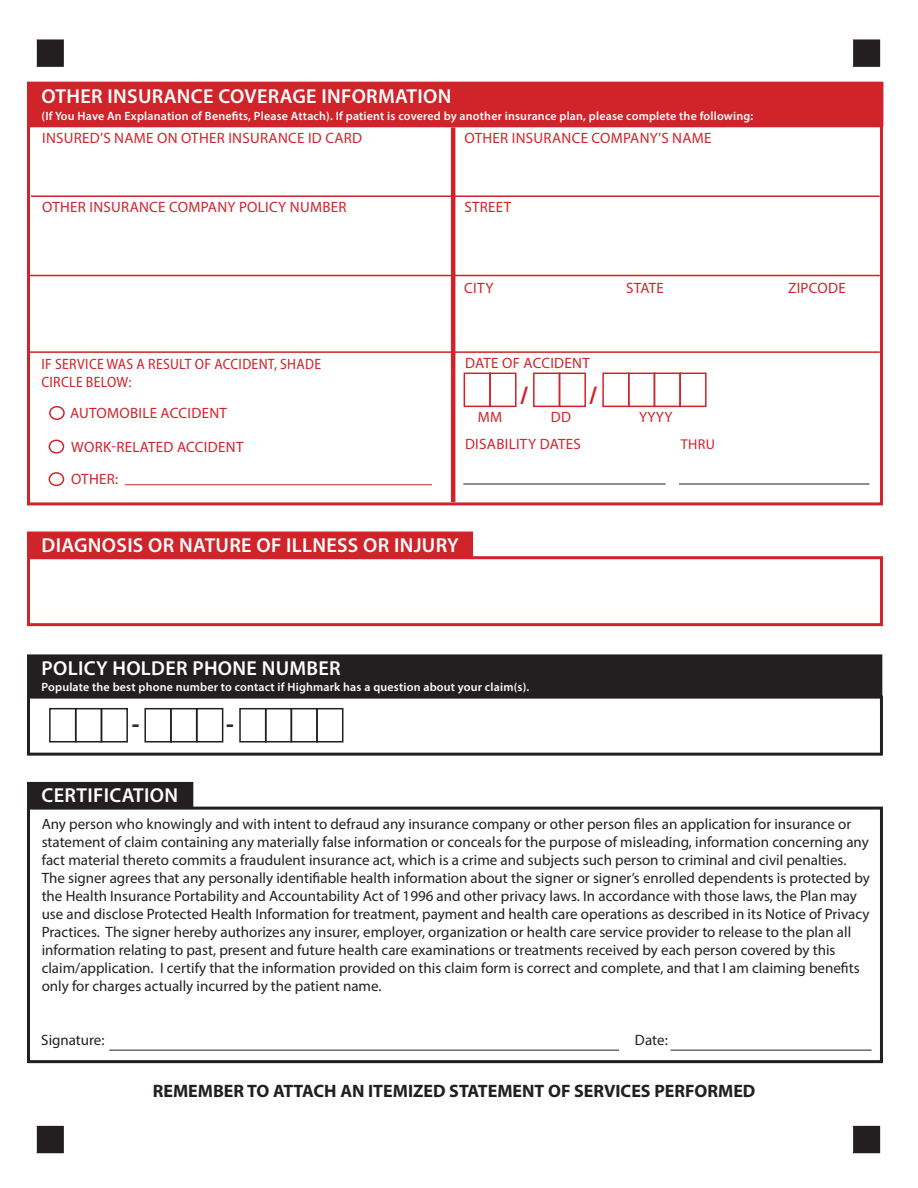
<style>
.page{position:relative;width:918px;height:1188px;background:#fff}
.page>*{position:absolute;margin:0;border:0;box-sizing:border-box;transform-origin:0 0}
.t1{font:700 24px "Myriad Pro";color:#231f20}
.t2{font:700 24px "Myriad Pro";color:#d1232a}
.t3{font:600 20.25px "Myriad Pro";letter-spacing:.015em;color:#fff}
.t4{font:700 18px "Myriad Pro";color:#231f20}
.t5{font:15px/18px "Myriad Pro";color:#231f20}
.t6{font:15px "Myriad Pro";letter-spacing:.02em;color:#d1232a}
.t7{font:semi-condensed 15px/18px "Myriad Pro";letter-spacing:.02em;color:#d1232a}
.t8{font:14.25px "Myriad Pro";color:#d1232a}
.t9{font:600 12px "Myriad Pro";letter-spacing:.015em;color:#fff}
</style>
<div class="page">
<img style="left:27px;top:39px;width:857px;height:1115px">
<div style="left:27px;top:124px;width:856px;height:381px;border:3px solid #d1232a"></div>
<div style="left:27px;top:556px;width:856px;height:70px;border:3px solid #d1232a"></div>
<hr style="left:125px;top:484px;width:307px;height:1px;background:#d1232a">
<div style="left:464px;top:373px;width:27px;height:34px;border:2px solid #d1232a"></div>
<div style="left:489px;top:373px;width:28px;height:34px;border:2px solid #d1232a"></div>
<div style="left:533px;top:373px;width:27px;height:34px;border:2px solid #d1232a"></div>
<div style="left:559px;top:373px;width:27px;height:34px;border:2px solid #d1232a"></div>
<div style="left:602px;top:373px;width:28px;height:34px;border:2px solid #d1232a"></div>
<div style="left:628px;top:373px;width:27px;height:34px;border:2px solid #d1232a"></div>
<div style="left:654px;top:373px;width:27px;height:34px;border:2px solid #d1232a"></div>
<div style="left:679px;top:373px;width:28px;height:34px;border:2px solid #d1232a"></div>
<div style="left:27px;top:82px;width:856px;height:44px;background:#d1232a"></div>
<div style="left:27px;top:532px;width:446px;height:25px;background:#d1232a"></div>
<div style="left:49px;top:406px;width:16px;height:14px;border:2px solid #d1232a;border-radius:50%"></div>
<div style="left:49px;top:440px;width:15px;height:14px;border:2px solid #d1232a;border-radius:50%"></div>
<div style="left:49px;top:472px;width:15px;height:14px;border:2px solid #d1232a;border-radius:50%"></div>
<hr style="left:451px;top:127px;width:4px;height:375px;background:#d2232a">
<hr style="left:31px;top:195px;width:849px;height:2px;background:#d2232a">
<hr style="left:27px;top:351px;width:853px;height:2px;background:#d2232a">
<hr style="left:463px;top:484px;width:406px;height:1px;background:#231f20">
<hr style="left:27px;top:275px;width:853px;height:1px;background:#d1232a">
<div style="left:666px;top:462px;width:13px;height:31px;background:#fff"></div>
<p class="t3" style="left:42px;top:84px;width:411px">OTHER INSURANCE COVERAGE INFORMATION</p>
<p class="t9" style="left:42px;top:108px;width:713px">(If You Have An Explanation of Benefits, Please Attach). If patient is covered by another insurance plan, please complete the following:</p>
<p class="t6" style="left:42px;top:129px;width:322px">INSURED’S NAME ON OTHER INSURANCE ID CARD</p>
<p class="t6" style="left:465px;top:129px;width:249px">OTHER INSURANCE COMPANY’S NAME</p>
<p class="t6" style="left:42px;top:198px;width:306px">OTHER INSURANCE COMPANY POLICY NUMBER</p>
<p class="t6" style="left:464px;top:198px;width:48px">STREET</p>
<p class="t6" style="left:464px;top:278px;width:31px">CITY</p>
<p class="t6" style="left:626px;top:278px;width:39px">STATE</p>
<p class="t6" style="left:788px;top:278px;width:59px">ZIPCODE</p>
<p class="t7" style="left:42px;top:355px;width:281px">IF SERVICE WAS A RESULT OF ACCIDENT, SHADE<br>CIRCLE BELOW:</p>
<p class="t6" style="left:465px;top:354px;width:126px">DATE OF ACCIDENT</p>
<p class="t2" style="left:520px;top:379px;width:9px">/</p>
<p class="t2" style="left:589px;top:379px;width:9px">/</p>
<p class="t6" style="left:70px;top:404px;width:159px">AUTOMOBILE ACCIDENT</p>
<p class="t6" style="left:71px;top:438px;width:174px">WORK-RELATED ACCIDENT</p>
<p class="t6" style="left:71px;top:470px;width:49px">OTHER:</p>
<p class="t6" style="left:478px;top:408px;width:26px">MM</p>
<p class="t6" style="left:551px;top:408px;width:22px">DD</p>
<p class="t6" style="left:639px;top:408px;width:35px">YYYY</p>
<p class="t6" style="left:465px;top:435px;width:117px">DISABILITY DATES</p>
<p class="t8" style="left:681px;top:436px;width:36px">THRU</p>
<p class="t3" style="left:42px;top:532px;width:419px">DIAGNOSIS OR NATURE OF ILLNESS OR INJURY</p>
<p class="t3" style="left:42px;top:655px;width:301px">POLICY HOLDER PHONE NUMBER</p>
<p class="t9" style="left:42px;top:679px;width:489px">Populate the best phone number to contact if Highmark has a question about your claim(s).</p>
<p class="t1" style="left:132px;top:709px;width:9px">-</p>
<p class="t1" style="left:226px;top:708px;width:9px">-</p>
<p class="t3" style="left:42px;top:783px;width:138px">CERTIFICATION</p>
<p class="t5" style="left:42px;top:815px;width:830px">Any person who knowingly and with intent to defraud any insurance company or other person files an application for insurance or statement of claim containing any materially false information or conceals for the purpose of misleading, information concerning any fact material thereto commits a fraudulent insurance act, which is a crime and subjects such person to criminal and civil penalties.<br>The signer agrees that any personally identifiable health information about the signer or signer’s enrolled dependents is protected by the Health Insurance Portability and Accountability Act of 1996 and other privacy laws. In accordance with those laws, the Plan may use and disclose Protected Health Information for treatment, payment and health care operations as described in its Notice of Privacy Practices. The signer hereby authorizes any insurer, employer, organization or health care service provider to release to the plan all information relating to past, present and future health care examinations or treatments received by each person covered by this</p>
<p class="t5" style="left:42px;top:959px;width:820px">claim/application. I certify that the information provided on this claim form is correct and complete, and that I am claiming benefits only for charges actually incurred by the patient name.</p>
<p class="t5" style="left:41px;top:1031px;width:65px">Signature:</p>
<p class="t5" style="left:635px;top:1031px;width:34px">Date:</p>
<p class="t4" style="left:153px;top:1079px;width:604px">REMEMBER TO ATTACH AN ITEMIZED STATEMENT OF SERVICES PERFORMED</p>
</div>
